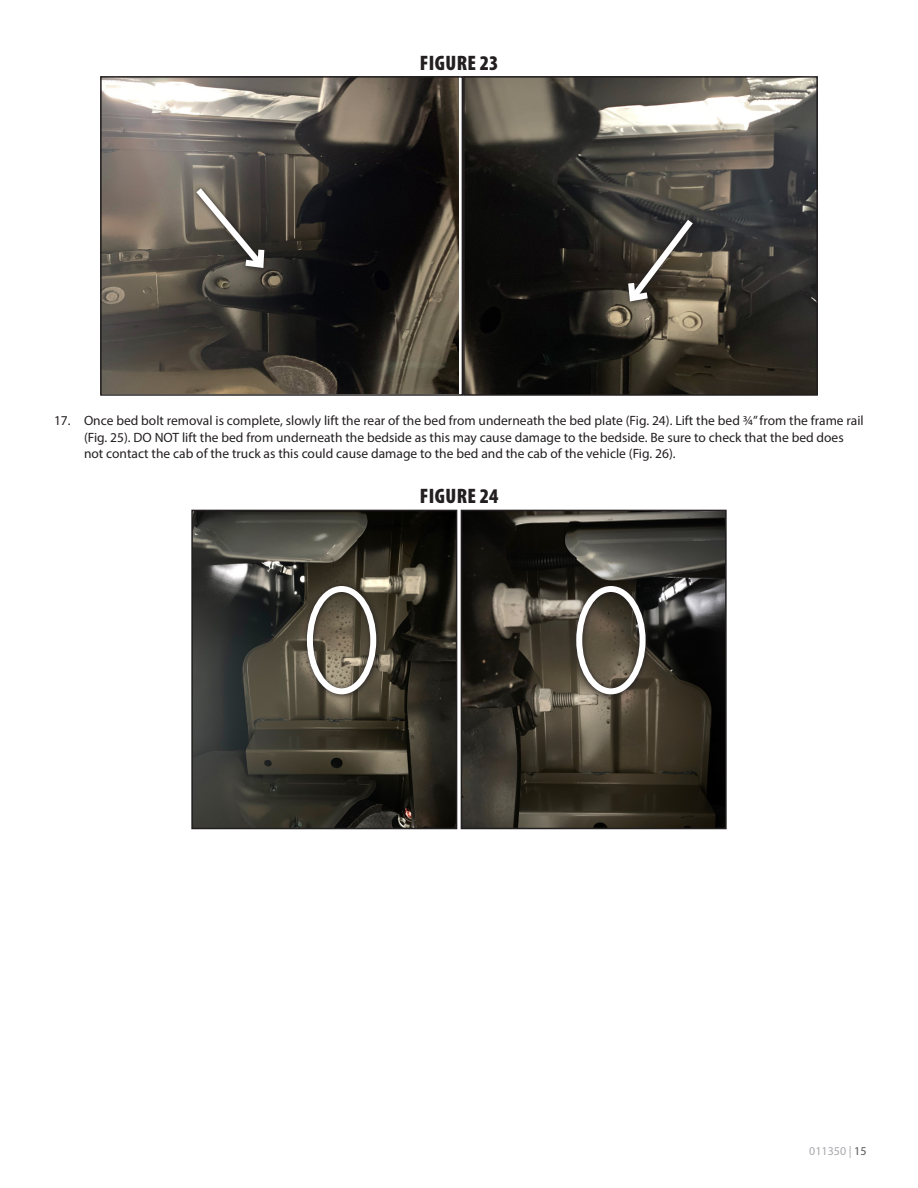
<style>
.page{position:relative;width:918px;height:1188px;background:#fff}
.page>*{position:absolute;margin:0;border:0;box-sizing:border-box;transform-origin:0 0}
.Photo-Caption{font:900 condensed 21px "Myriad Pro";letter-spacing:.02em;color:#231f20}
.t1{font:13.5px/16.2px "Myriad Pro";color:#231f20}
.t2{font:12px "Myriad Pro";color:#a8a9ad}
.s1{color:#57585a}
</style>
<div class="page">
<img style="left:103px;top:79px;width:356px;height:314px">
<svg style="left:192px;top:183px;width:79px;height:91px"></svg>
<svg style="left:190px;top:182px;width:79px;height:91px;background:#635e57"></svg>
<div style="left:100px;top:76px;width:363px;height:320px;border:2px solid #231f20"></div>
<img style="left:466px;top:79px;width:349px;height:314px">
<svg style="left:623px;top:215px;width:76px;height:93px"></svg>
<svg style="left:624px;top:213px;width:75px;height:93px;background:#59544b"></svg>
<div style="left:463px;top:76px;width:355px;height:320px;border:2px solid #231f20"></div>
<img style="left:194px;top:513px;width:260px;height:313px">
<svg style="left:301px;top:580px;width:82px;height:121px;background:#6d6556"></svg>
<div style="left:307px;top:586px;width:69px;height:108px;border:6px solid #fff;border-radius:50%"></div>
<div style="left:191px;top:510px;width:266px;height:319px;border:2px solid #231f20"></div>
<img style="left:464px;top:513px;width:260px;height:313px">
<svg style="left:571px;top:580px;width:81px;height:121px;background:#5b5448"></svg>
<div style="left:576px;top:586px;width:70px;height:108px;border:6px solid #fff;border-radius:50%"></div>
<div style="left:461px;top:510px;width:266px;height:319px;border:2px solid #231f20"></div>
<p class="Photo-Caption" style="left:420px;top:49px;width:80px">FIGURE 23</p>
<p class="t1" style="left:84px;top:413px;width:781px;text-indent:-30px">17. Once bed bolt removal is complete, slowly lift the rear of the bed from underneath the bed plate (Fig. 24). Lift the bed ¾” from the frame rail (Fig. 25). DO NOT lift the bed from underneath the bedside as this may cause damage to the bedside. Be sure to check that the bed does not contact the cab of the truck as this could cause damage to the bed and the cab of the vehicle (Fig. 26).</p>
<p class="Photo-Caption" style="left:420px;top:483px;width:80px">FIGURE 24</p>
<p class="t2" style="left:809px;top:1143px;width:59px">011350 | <span class="s1">15</span></p>
</div>
